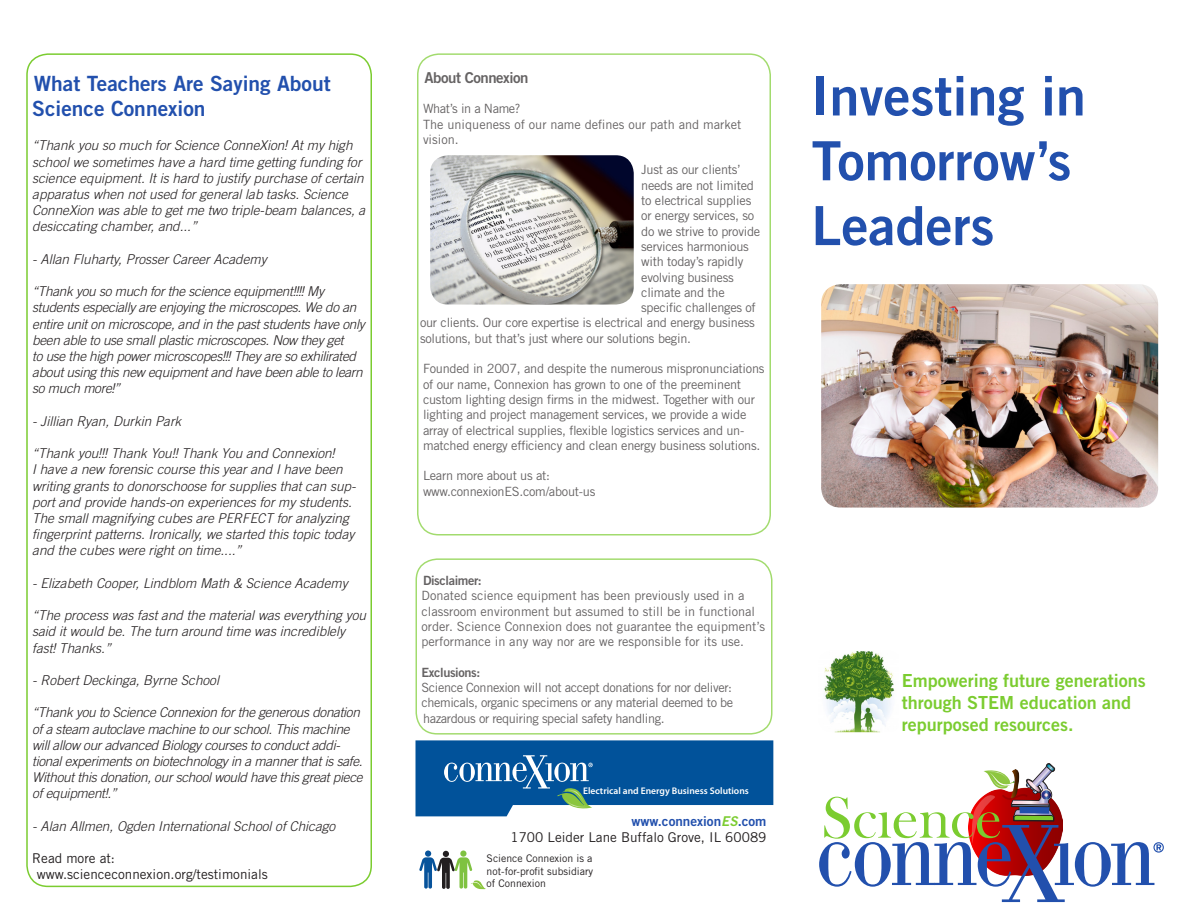
<style>
.page{position:relative;width:1188px;height:918px;background:#fff}
.page>*{position:absolute;margin:0;border:0;box-sizing:border-box;transform-origin:0 0}
.t1{font:60px "Bask Old Face";color:#7bcc30}
.t2{font:54px/64.8px "Trade Gothic LT Std Bd 2";color:#2250ad}
.t3{font:21px/25.2px "Trade Gothic LT Std Bd 2";color:#2250ad}
.t4{font:18px/21.6px "Trade Gothic LT Std Bd 2";color:#7bcc30}
.t5{font:15px "Trade Gothic LT Std Bd 2";letter-spacing:-.03em;color:#231f20}
.t6{font:italic 300 13.5px/16.2px "Trade Gothic LT Std";color:#231f20}
.t7{font:italic 300 13.5px/16.2px "Trade Gothic LT Std";letter-spacing:-.02em;color:#231f20}
.t8{font:13.5px/16.2px "Trade Gothic LT Std";color:#231f20}
.t9{font:12.75px/15.3px "Trade Gothic LT Std";letter-spacing:-.02em;color:#231f20}
.t10{font:12.75px/15.3px "Trade Gothic LT Std";color:#231f20}
.t11{font:12.75px "Trade Gothic LT Std Bd 2";letter-spacing:-.03em;color:#231f20}
.t12{font:10.5px/12.6px "Trade Gothic LT Std";color:#231f20;text-align:justify}
.t13{font:600 9.6px "Myriad Pro";color:#fff}
.s1{font-family:"Trade Gothic LT Std Bd 2";color:#2250ad}
.s2{font-family:"Trade Gothic LT Std Bd 2";font-style:italic;color:#7bcc30}
</style>
<div class="page">
<img style="left:821px;top:284px;width:337px;height:224px">
<div style="left:417px;top:53px;width:354px;height:483px;border:2px solid #7bcc30;border-radius:21px"></div>
<div style="left:26px;top:53px;width:346px;height:834px;border:2px solid #7bcc30;border-radius:21px"></div>
<div style="left:416px;top:558px;width:356px;height:177px;border:2px solid #7bcc30;border-radius:21px"></div>
<svg style="left:819px;top:763px;width:345px;height:139px"></svg>
<div style="left:872px;top:793px;width:21px;height:12px;background:#fff;border-radius:50%"></div>
<img style="left:430px;top:155px;width:204px;height:150px">
<svg style="left:416px;top:740px;width:357px;height:76px;background:#296da8"></svg>
<svg style="left:419px;top:851px;width:67px;height:39px"></svg>
<img style="left:824px;top:651px;width:71px;height:81px">
<p class="t3" style="left:32px;top:70px;width:300px">What Teachers Are Saying About<br>Science Connexion</p>
<p class="t6" style="left:32px;top:138px;width:335px">“Thank you so much for Science ConneXion! At my high school we sometimes have a hard time getting funding for science equipment. It is hard to justify purchase of certain apparatus when not used for general lab tasks. Science ConneXion was able to get me two triple-beam balances, a desiccating chamber, and...”</p>
<p class="t6" style="left:32px;top:251px;width:236px">- Allan Fluharty, Prosser Career Academy</p>
<p class="t7" style="left:32px;top:284px;width:334px">“Thank you so much for the science equipment!!!! My students especially are enjoying the microscopes. We do an entire unit on microscope, and in the past students have only been able to use small plastic microscopes. Now they get<br>to use the high power microscopes!!! They are so exhilirated about using this new equipment and have been able to learn so much more!”</p>
<p class="t6" style="left:32px;top:413px;width:151px">- Jillian Ryan, Durkin Park</p>
<p class="t6" style="left:32px;top:446px;width:304px">“Thank you!!! Thank You!! Thank You and Connexion!</p>
<p class="t6" style="left:32px;top:462px;width:325px">I have a new forensic course this year and I have been writing grants to donorschoose for supplies that can sup&shy;port and provide hands-on experiences for my students.<br>The small magnifying cubes are PERFECT for analyzing fingerprint patterns. Ironically, we started this topic today and the cubes were right on time....”</p>
<p class="t6" style="left:32px;top:575px;width:317px">- Elizabeth Cooper, Lindblom Math &amp; Science Academy</p>
<p class="t6" style="left:32px;top:608px;width:335px">“The process was fast and the material was everything you said it would be. The turn around time was incrediblely fast! Thanks.”</p>
<p class="t6" style="left:32px;top:672px;width:188px">- Robert Deckinga, Byrne School</p>
<p class="t7" style="left:32px;top:705px;width:332px">“Thank you to Science Connexion for the generous donation of a steam autoclave machine to our school. This machine will allow our advanced Biology courses to conduct addi&shy;tional experiments on biotechnology in a manner that is safe.<br>Without this donation, our school would have this great piece of equipment!.”</p>
<p class="t6" style="left:32px;top:818px;width:305px">- Alan Allmen, Ogden International School of Chicago</p>
<p class="t8" style="left:37px;top:850px;width:233px;text-indent:-4px">Read more at: www.scienceconnexion.org/testimonials</p>
<p class="t5" style="left:424px;top:68px;width:106px">About Connexion</p>
<p class="t10" style="left:423px;top:101px;width:320px">What’s in a Name?<br>The uniqueness of our name defines our path and market vision.</p>
<p class="t9" style="left:641px;top:162px;width:101px">Just as our clients’</p>
<p class="t9" style="left:641px;top:177px;width:114px">needs are not limited</p>
<p class="t9" style="left:641px;top:193px;width:112px">to electrical supplies</p>
<p class="t9" style="left:641px;top:208px;width:114px">or energy services, so</p>
<p class="t9" style="left:641px;top:223px;width:121px">do we strive to provide</p>
<p class="t9" style="left:641px;top:239px;width:109px">services harmonious</p>
<p class="t9" style="left:641px;top:254px;width:104px">with today’s rapidly</p>
<p class="t9" style="left:641px;top:269px;width:94px">evolving business</p>
<p class="t9" style="left:641px;top:285px;width:85px">climate and the</p>
<p class="t9" style="left:641px;top:300px;width:116px">specific challenges of</p>
<p class="t9" style="left:420px;top:315px;width:336px">our clients. Our core expertise is electrical and energy business</p>
<p class="t9" style="left:420px;top:330px;width:273px">solutions, but that’s just where our solutions begin.</p>
<p class="t9" style="left:423px;top:361px;width:343px">Founded in 2007, and despite the numerous mispronunciations of our name, Connexion has grown to one of the preeminent custom lighting design firms in the midwest. Together with our lighting and project management services, we provide a wide array of electrical supplies, flexible logistics services and un&shy;matched energy efficiency and clean energy business solutions.</p>
<p class="t9" style="left:423px;top:468px;width:174px">Learn more about us at: www.connexionES.com/about-us</p>
<p class="t11" style="left:423px;top:573px;width:60px">Disclaimer:</p>
<p class="t10" style="left:422px;top:588px;width:345px">Donated science equipment has been previously used in a classroom environment but assumed to still be in functional order. Science Connexion does not guarantee the equipment’s performance in any way nor are we responsible for its use.</p>
<p class="t11" style="left:422px;top:664px;width:60px">Exclusions:</p>
<p class="t9" style="left:422px;top:680px;width:313px;text-align:justify">Science Connexion will not accept donations for nor deliver: chemicals, organic specimens or any material deemed to be hazardous or requiring special safety handling.</p>
<p class="t13" style="left:583px;top:785px;width:167px">Electrical and Energy Business Solutions</p>
<p class="t8" style="left:510px;top:813px;width:258px;text-align:right"><span class="s1">www.connexion</span><span class="s2">ES</span><span class="s1">.com<br></span>1700 Leider Lane Buffalo Grove, IL 60089</p>
<p class="t12" style="left:487px;top:852px;width:108px">Science Connexion is a not-for-profit subsidiary of Connexion</p>
<p class="t2" style="left:812px;top:63px;width:276px">Investing in<br>Tomorrow’s<br>Leaders</p>
<p class="t4" style="left:902px;top:670px;width:245px">Empowering future generations through STEM education and repurposed resources.</p>
<p class="t1" style="left:821px;top:785px;width:182px">Science</p>
</div>
